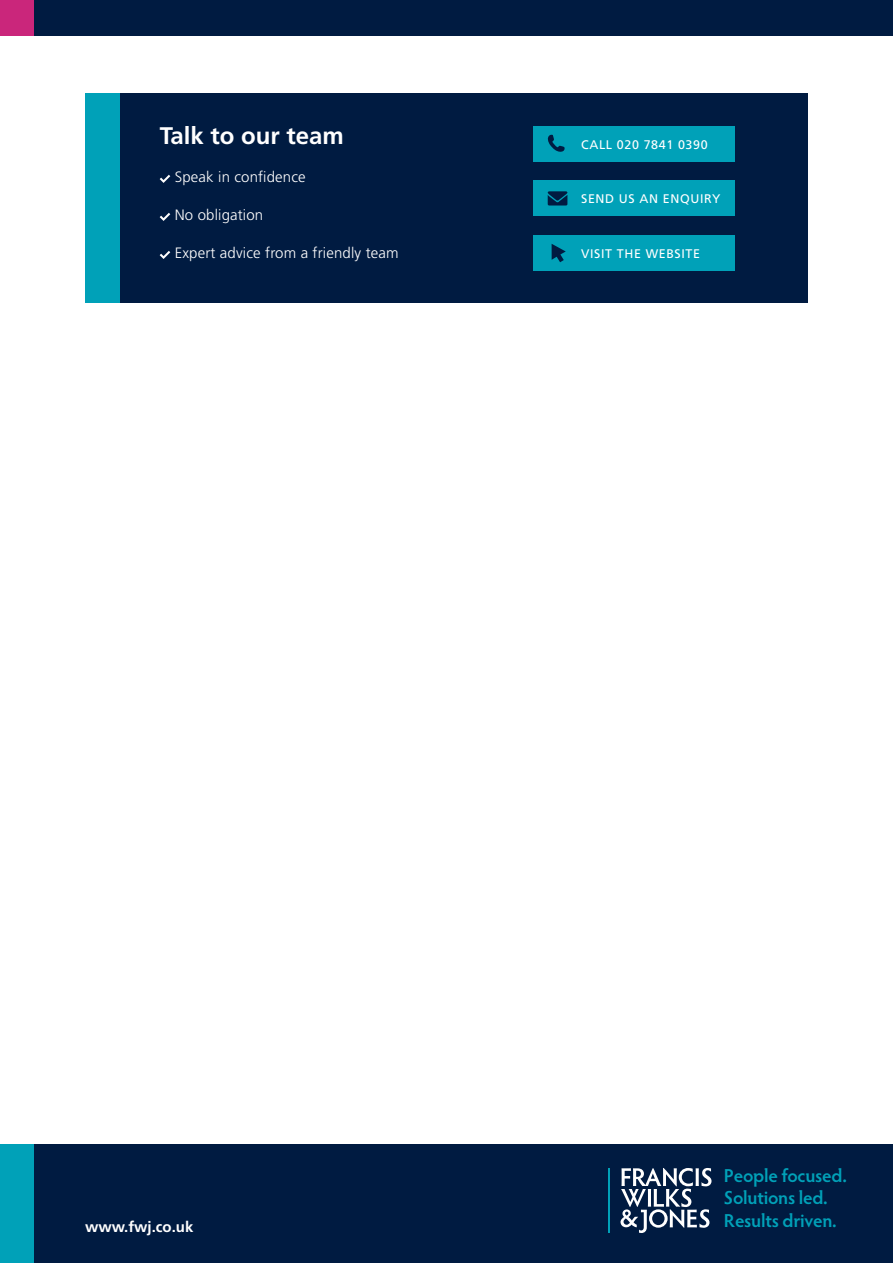
<style>
.page{position:relative;width:893px;height:1263px;background:#fff}
.page>*{position:absolute;margin:0;border:0;box-sizing:border-box;transform-origin:0 0}
.t1{font:700 24px "Frutiger LT Std";color:#fff}
.t2{font:600 18.75px/22.6px "Hypatia Sans Pro";letter-spacing:-.015em;color:#00a1b8}
.t3{font:300 15px "Frutiger LT Std";letter-spacing:.01em;color:#fff}
.t4{font:700 15px "Frutiger LT Std";color:#fff}
.t5{font:12.45px "Frutiger LT Std";letter-spacing:.05em;color:#fff}
</style>
<div class="page">
<div style="left:0;top:1144px;width:893px;height:119px;background:#001b41"></div>
<div style="left:0;top:1144px;width:34px;height:119px;background:#00a1b8"></div>
<svg style="left:620px;top:1168px;width:91px;height:65px"></svg>
<hr style="left:608px;top:1168px;width:2px;height:65px;background:#00a1b8">
<div style="left:0;top:0;width:893px;height:36px;background:#001b41"></div>
<div style="left:0;top:0;width:34px;height:36px;background:#ca267b"></div>
<div style="left:85px;top:94px;width:723px;height:209px;background:#001b41"></div>
<div style="left:85px;top:94px;width:34px;height:209px;background:#00a1b8"></div>
<svg style="left:160px;top:175px;width:10px;height:8px"></svg>
<svg style="left:160px;top:213px;width:10px;height:8px"></svg>
<svg style="left:160px;top:251px;width:10px;height:8px"></svg>
<div style="left:533px;top:126px;width:201px;height:36px;background:#00a1b8"></div>
<svg style="left:547px;top:134px;width:18px;height:18px"></svg>
<div style="left:533px;top:181px;width:201px;height:35px;background:#00a1b8"></div>
<svg style="left:548px;top:191px;width:19px;height:14px"></svg>
<div style="left:533px;top:235px;width:201px;height:36px;background:#00a1b8"></div>
<svg style="left:552px;top:244px;width:14px;height:18px"></svg>
<h1 class="t1" style="left:160px;top:122px;width:186px">Talk to our team</h1>
<p class="t3" style="left:175px;top:169px;width:132px">Speak in confidence</p>
<p class="t3" style="left:175px;top:207px;width:90px">No obligation</p>
<p class="t3" style="left:175px;top:245px;width:225px">Expert advice from a friendly team</p>
<p class="t5" style="left:581px;top:137px;width:128px">CALL 020 7841 0390</p>
<p class="t5" style="left:581px;top:191px;width:141px">SEND US AN ENQUIRY</p>
<p class="t5" style="left:581px;top:246px;width:120px">VISIT THE WEBSITE</p>
<p class="t4" style="left:85px;top:1218px;width:110px">www.fwj.co.uk</p>
<p class="t2" style="left:724px;top:1163px;width:124px">People focused.<br>Solutions led.</p>
<p class="t2" style="left:724px;top:1208px;width:114px">Results driven.</p>
</div>
